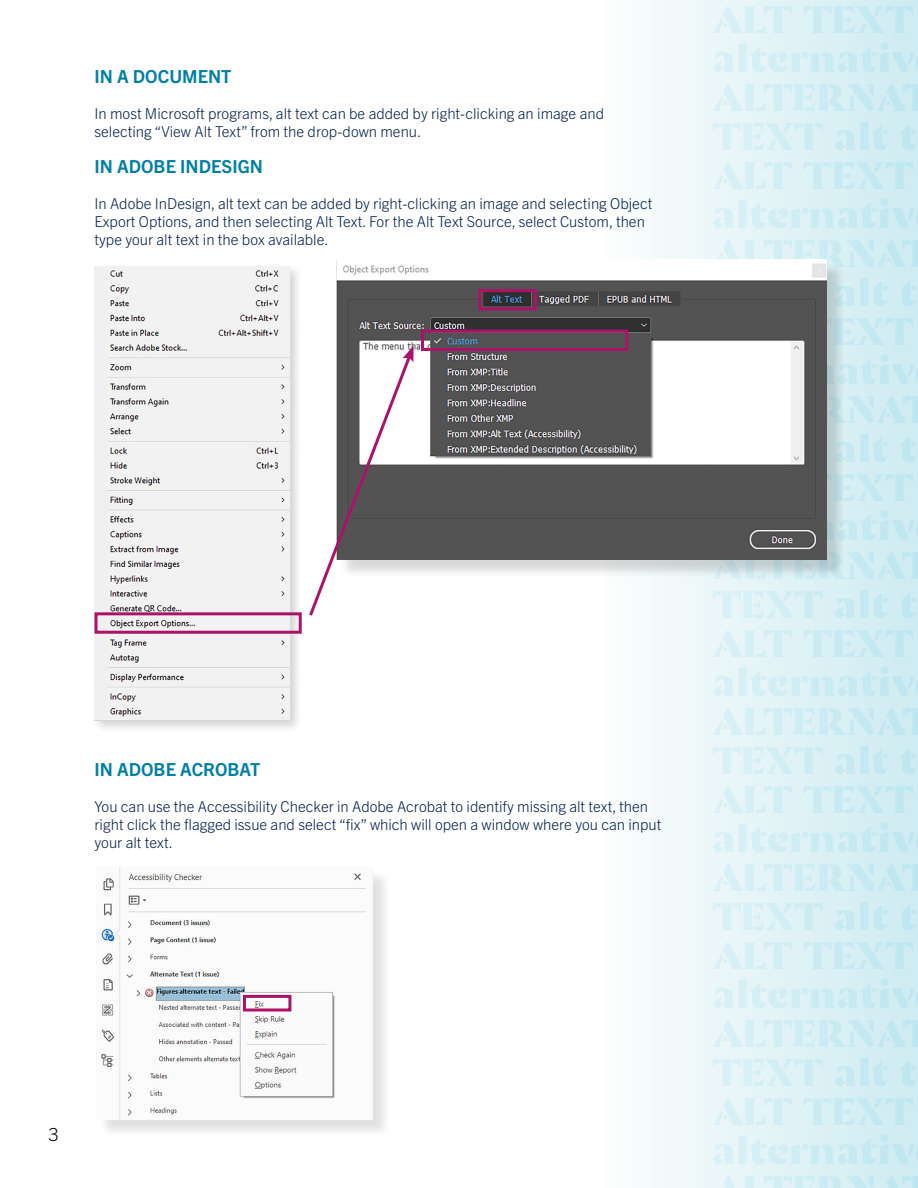
<style>
.page{position:relative;width:918px;height:1188px;background:#fff}
.page>*{position:absolute;margin:0;border:0;box-sizing:border-box;transform-origin:0 0}
.t1{font:700 18px "Trade Gothic Next LT Pro";color:#007fa4}
.t2{font:300 18px "Trade Gothic Next LT Pro";color:#000}
.t3{font:300 15px/18px "Trade Gothic Next LT Pro";color:#001f4e}
</style>
<div class="page">
<div style="left:599px;top:0;width:319px;height:1188px;background:linear-gradient(to right,#fdfefd,#ceebf1)"></div>
<div style="left:91px;top:263px;width:212px;height:470px;background:#000;opacity:.17"></div>
<img style="left:94px;top:267px;width:196px;height:453px">
<div style="left:94px;top:612px;width:208px;height:22px;border:3px solid #ab1368"></div>
<div style="left:340px;top:262px;width:506px;height:317px;background:#000;opacity:.15"></div>
<img style="left:337px;top:260px;width:490px;height:300px">
<div style="left:421px;top:330px;width:207px;height:21px;border:3px solid #ab1368"></div>
<svg style="left:309px;top:346px;width:105px;height:270px"></svg>
<div style="left:478px;top:289px;width:59px;height:21px;border:3px solid #ab1368"></div>
<div style="left:99px;top:870px;width:292px;height:268px;background:#000;opacity:.12"></div>
<img style="left:99px;top:867px;width:274px;height:252px">
<div style="left:243px;top:995px;width:48px;height:16px;border:3px solid #ab1368"></div>
<h3 class="t1" style="left:94px;top:64px;width:139px">IN A DOCUMENT</h3>
<p class="t3" style="left:94px;top:104px;width:511px">In most Microsoft programs, alt text can be added by right-clicking an image and selecting “View Alt Text” from the drop-down menu.</p>
<h3 class="t1" style="left:94px;top:154px;width:170px">IN ADOBE INDESIGN</h3>
<p class="t3" style="left:94px;top:194px;width:559px">In Adobe InDesign, alt text can be added by right-clicking an image and selecting Object<br>Export Options, and then selecting Alt Text. For the Alt Text Source, select Custom, then type your alt text in the box available.</p>
<h3 class="t1" style="left:94px;top:757px;width:167px">IN ADOBE ACROBAT</h3>
<p class="t3" style="left:94px;top:796px;width:568px">You can use the Accessibility Checker in Adobe Acrobat to identify missing alt text, then right click the flagged issue and select “fix” which will open a window where you can input your alt text.</p>
<p class="t2" style="left:49px;top:1122px;width:12px">3</p>
</div>
